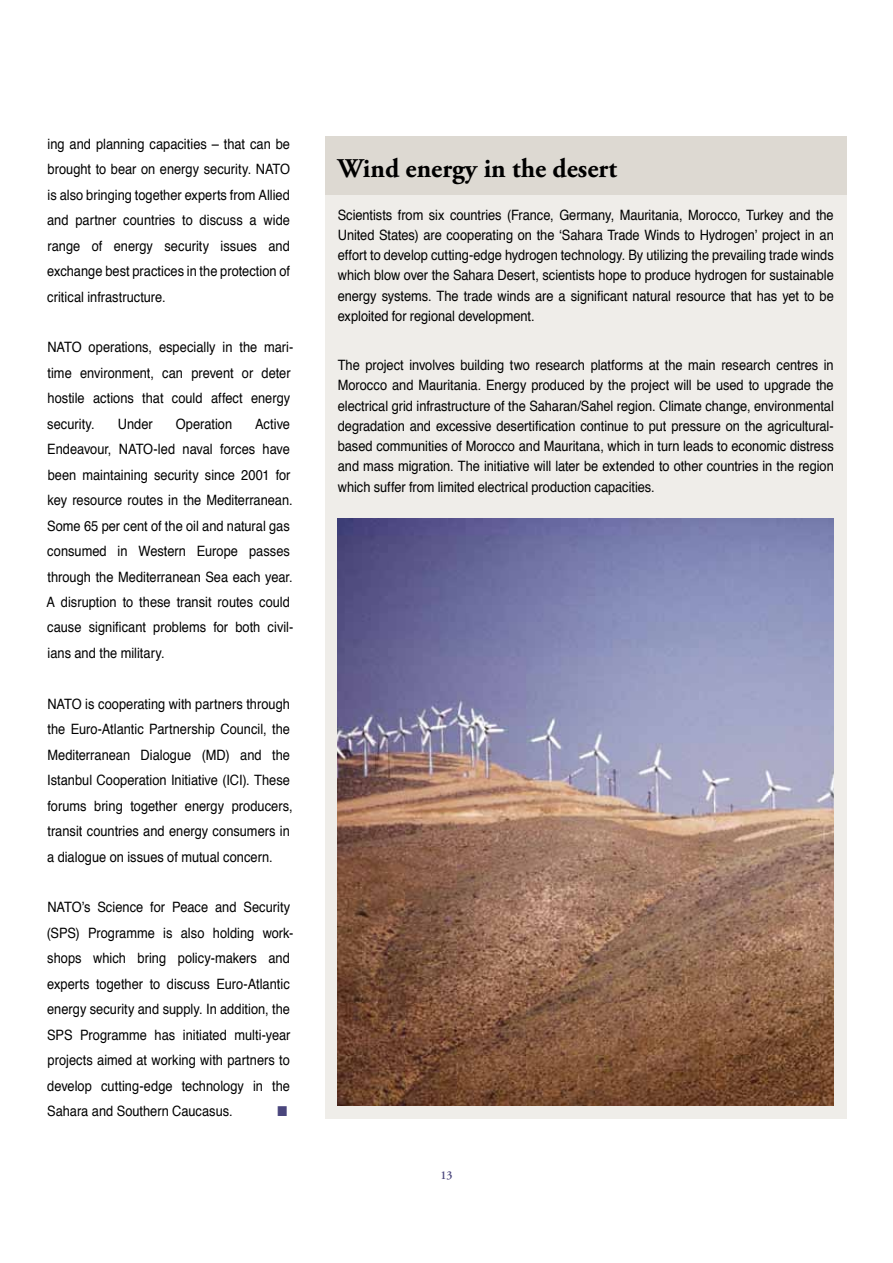
<style>
.page{position:relative;width:893px;height:1263px;background:#fff}
.page>*{position:absolute;margin:0;border:0;box-sizing:border-box;transform-origin:0 0}
.t1{font:700 27px "Adobe Garamond Pro";color:#000}
.t2{font:14.25px/25.5px "Helvetica";color:#000;scale:.9 1}
.t3{font:14.25px "Zapf Dingbats ITC";color:#4a467d;scale:.9 1}
.t4{font:600 12px "Adobe Garamond Pro";color:#4a467d}
</style>
<div class="page">
<div style="left:325px;top:136px;width:522px;height:982px;background:#efede9"></div>
<div style="left:325px;top:136px;width:522px;height:59px;background:#ddd9d2"></div>
<img style="left:338px;top:519px;width:496px;height:587px">
<p class="t2" style="left:47px;top:132px;width:271px;text-align:justify">ing and planning capacities – that can be brought to bear on energy security. NATO is also bringing together experts from Allied and partner countries to discuss a wide range of energy security issues and exchange best practices in the protection of critical infrastructure.</p>
<p class="t2" style="left:47px;top:335px;width:275px">NATO operations, especially in the mari&shy;time environment, can prevent or deter hostile actions that could affect energy security.</p>
<p class="t2" style="left:118px;top:411px;width:40px">Under</p>
<p class="t2" style="left:176px;top:411px;width:64px">Operation</p>
<p class="t2" style="left:46px;top:411px;width:276px;text-indent:209px">Active Endeavour, NATO-led naval forces have been maintaining security since 2001 for key resource routes in the Mediterranean.<br>Some 65 per cent of the oil and natural gas consumed in Western Europe passes through the Mediterranean Sea each year.<br>A disruption to these transit routes could cause significant problems for both civil&shy;ians and the military.</p>
<p class="t2" style="left:47px;top:691px;width:274px">NATO is cooperating with partners through the Euro-Atlantic Partnership Council, the Mediterranean Dialogue (MD) and the Istanbul Cooperation Initiative (ICI). These forums bring together energy producers, transit countries and energy consumers in a dialogue on issues of mutual concern.</p>
<p class="t2" style="left:47px;top:895px;width:276px">NATO’s Science for Peace and Security (SPS) Programme is also holding work&shy;shops which bring policy-makers and experts together to discuss Euro-Atlantic energy security and supply. In addition, the SPS Programme has initiated multi-year projects aimed at working with partners to develop cutting-edge technology in the Sahara and Southern Caucasus.</p>
<p class="t3" style="left:278px;top:1104px;width:12px">■</p>
<h1 class="t1" style="left:338px;top:153px;width:281px">Wind energy in the desert</h1>
<p class="t2" style="left:338px;top:205px;width:553px;line-height:20.2px;text-align:justify">Scientists from six countries (France, Germany, Mauritania, Morocco, Turkey and the United States) are cooperating on the ‘Sahara Trade Winds to Hydrogen’ project in an effort to develop cutting-edge hydrogen technology. By utilizing the prevailing trade winds which blow over the Sahara Desert, scientists hope to produce hydrogen for sustainable energy systems. The trade winds are a significant natural resource that has yet to be exploited for regional development.</p>
<p class="t2" style="left:338px;top:355px;width:553px;line-height:20.2px;text-align:justify">The project involves building two research platforms at the main research centres in Morocco and Mauritania. Energy produced by the project will be used to upgrade the electrical grid infrastructure of the Saharan/Sahel region. Climate change, environmental degradation and excessive desertification continue to put pressure on the agricultural&shy;based communities of Morocco and Mauritana, which in turn leads to economic distress and mass migration. The initiative will later be extended to other countries in the region which suffer from limited electrical production capacities.</p>
<p class="t4" style="left:440px;top:1168px;width:14px">13</p>
</div>
